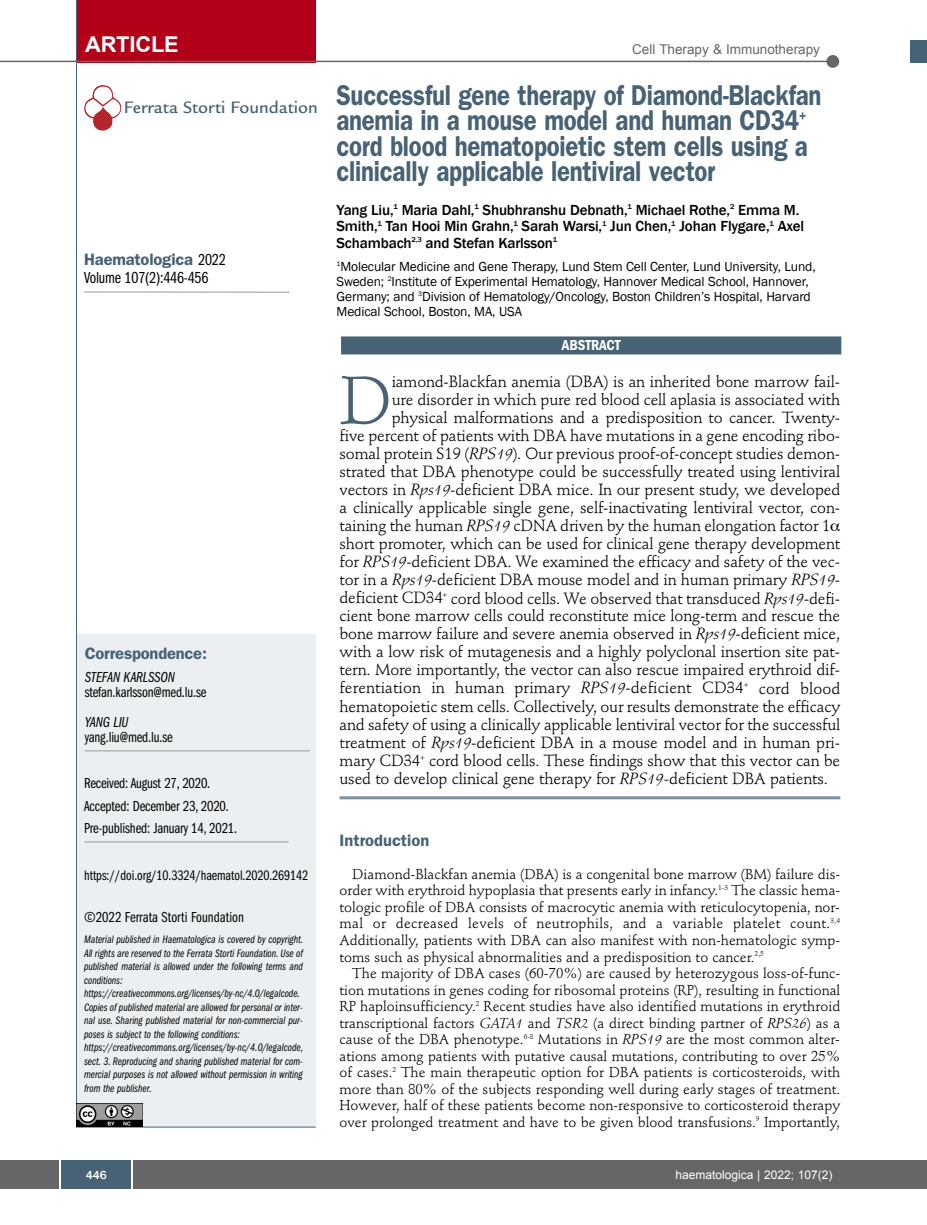
<style>
.page{position:relative;width:927px;height:1225px;background:#fff}
.page>*{position:absolute;margin:0;border:0;box-sizing:border-box;transform-origin:0 0}
.t1{font:66.45px "Stempel Schneidler";color:#466274}
.t2{font:600 28.8px/25.5px "Franklin Gothic";letter-spacing:-.01em;color:#466274;scale:.83 1}
.t3{font:700 21.75px "Arial";letter-spacing:-.01em;color:#fff}
.t4{font:500 18px "Legacy Sans";color:#466274}
.t5{font:600 16.5px "Franklin Gothic";letter-spacing:-.01em;color:#466274}
.t6{font:16.5px "Franklin Gothic Book Cmpr";letter-spacing:-.01em;color:#000}
.t7{font:16.05px "Stempel Schneidler";letter-spacing:-.01em;color:#000}
.t8{font:500 15px/16.5px "Franklin Gothic";letter-spacing:-.01em;color:#000}
.t9{font:15px/22.5px "Franklin Gothic Book Cmpr";letter-spacing:-.01em;color:#000}
.t10{font:15px "Franklin Gothic Book Cmpr Ital";letter-spacing:-.01em;color:#000}
.t11{font:600 condensed 15px "Franklin Gothic";letter-spacing:-.005em;color:#fff}
.t12{font:14.25px/16.5px "Stempel Schneidler";color:#000;text-align:justify}
.t13{font:14.25px "Franklin Gothic Book Cmpr";letter-spacing:-.005em;color:#000}
.t14{font:13.5px/15px "Franklin Gothic";letter-spacing:-.01em;color:#000}
.t15{font:13.5px "Arial";color:#666}
.t16{font:12px "Arial";color:#fff}
.t17{font:500 12px "Franklin Gothic";color:#fff}
.t18{font:11.25px/13.5px "Franklin Gothic Book Cmpr Ital";color:#000}
.s1{font-family:"Franklin Gothic Book Cmpr";font-weight:400;color:#000}
.s2{font-style:italic}
</style>
<div class="page">
<div style="left:911px;top:40px;width:16px;height:22px;background:#466274"></div>
<div style="left:910px;top:1160px;width:17px;height:28px;background:#666"></div>
<div style="left:0;top:1160px;width:910px;height:28px;background:#666"></div>
<div style="left:61px;top:1160px;width:71px;height:28px;background:#466274"></div>
<svg style="left:60px;top:1160px;width:1px;height:28px"></svg>
<svg style="left:132px;top:1160px;width:1px;height:28px"></svg>
<div style="left:77px;top:635px;width:239px;height:492px;background:#eceff1"></div>
<hr style="left:84px;top:841px;width:204px;height:1px;background:#999">
<hr style="left:85px;top:750px;width:225px;height:1px;background:#999">
<hr style="left:76px;top:1126px;width:240px;height:1px;background:#466274">
<hr style="left:84px;top:292px;width:206px;height:1px;background:#999">
<div style="left:77px;top:0;width:239px;height:62px;background:#b10017"></div>
<hr style="left:0;top:61px;width:830px;height:1px;background:#666">
<div style="left:826px;top:55px;width:13px;height:13px;background:#666;border-radius:50%"></div>
<hr style="left:76px;top:0;width:1px;height:1126px;background:#466274">
<img style="left:77px;top:1103px;width:65px;height:23px">
<img style="left:84px;top:85px;width:37px;height:46px">
<hr style="left:340px;top:796px;width:500px;height:3px;background:#7d919e">
<div style="left:341px;top:336px;width:500px;height:18px;background:#466274"></div>
<h3 class="t3" style="left:85px;top:32px;width:95px">ARTICLE</h3>
<p class="t15" style="left:632px;top:42px;width:189px">Cell Therapy &amp; Immunotherapy</p>
<p class="t4" style="left:124px;top:101px;width:196px">Ferrata Storti Foundation</p>
<p class="t5" style="left:84px;top:254px;width:143px">Haematologica <span class="s1">2022</span></p>
<p class="t6" style="left:84px;top:272px;width:126px">Volume 107(2):446-456</p>
<p class="t5" style="left:85px;top:647px;width:124px">Correspondence:</p>
<p class="t10" style="left:85px;top:672px;width:92px">STEFAN KARLSSON</p>
<p class="t9" style="left:85px;top:682px;width:123px">stefan.karlsson@med.lu.se</p>
<p class="t10" style="left:85px;top:717px;width:45px">YANG LIU</p>
<p class="t9" style="left:85px;top:727px;width:90px">yang.liu@med.lu.se</p>
<p class="t9" style="left:84px;top:773px;width:155px">Received: August 27, 2020.<br>Accepted: December 23, 2020.<br>Pre-published: January 14, 2021.</p>
<p class="t13" style="left:84px;top:870px;width:226px">https://doi.org/10.3324/haematol.2020.269142</p>
<p class="t9" style="left:84px;top:907px;width:161px">©2022 Ferrata Storti Foundation</p>
<p class="t18" style="left:84px;top:933px;width:221px">Material published in Haematologica is covered by copyright.<br>All rights are reserved to the Ferrata Storti Foundation. Use of published material is allowed under the following terms and conditions: https://creativecommons.org/licenses/by-nc/4.0/legalcode.<br>Copies of published material are allowed for personal or inter&shy;nal use. Sharing published material for non-commercial pur&shy;poses is subject to the following conditions: https://creativecommons.org/licenses/by-nc/4.0/legalcode, sect. 3. Reproducing and sharing published material for com&shy;mercial purposes is not allowed without permission in writing from the publisher.</p>
<h2 class="t2" style="left:336px;top:84px;width:586px">Successful gene therapy of Diamond-Blackfan anemia in a mouse model and human CD34<sup>+ </sup>cord blood hematopoietic stem cells using a clinically applicable lentiviral vector</h2>
<p class="t8" style="left:337px;top:201px;width:469px">Yang Liu,<sup>1</sup> Maria Dahl,<sup>1</sup> Shubhranshu Debnath,<sup>1</sup> Michael Rothe,<sup>2</sup> Emma M.<br>Smith,<sup>1</sup> Tan Hooi Min Grahn,<sup>1</sup> Sarah Warsi,<sup>1</sup> Jun Chen,<sup>1</sup> Johan Flygare,<sup>1</sup> Axel<br>Schambach<sup>2,3</sup> and Stefan Karlsson<sup>1</sup></p>
<p class="t14" style="left:337px;top:259px;width:481px"><sup>1</sup>Molecular Medicine and Gene Therapy, Lund Stem Cell Center, Lund University, Lund, Sweden; <sup>2</sup>Institute of Experimental Hematology, Hannover Medical School, Hannover, Germany; and <sup>3</sup>Division of Hematology/Oncology, Boston Children’s Hospital, Harvard Medical School, Boston, MA, USA</p>
<p class="t11" style="left:562px;top:340px;width:60px">ABSTRACT</p>
<h1 class="t1" style="left:340px;top:373px;width:54px">D</h1>
<p class="t7" style="left:392px;top:375px;width:450px">iamond-Blackfan anemia (DBA) is an inherited bone marrow fail-</p>
<p class="t7" style="left:392px;top:393px;width:450px">ure disorder in which pure red blood cell aplasia is associated with</p>
<p class="t7" style="left:392px;top:411px;width:450px">physical malformations and a predisposition to cancer. Twenty-</p>
<p class="t7" style="left:340px;top:429px;width:502px">five percent of patients with DBA have mutations in a gene encoding ribo-</p>
<p class="t7" style="left:340px;top:447px;width:502px">somal protein S19 (<span class="s2">RPS19</span>). Our previous proof-of-concept studies demon-</p>
<p class="t7" style="left:340px;top:465px;width:502px">strated that DBA phenotype could be successfully treated using lentiviral</p>
<p class="t7" style="left:340px;top:483px;width:502px">vectors in <span class="s2">Rps19</span>-deficient DBA mice. In our present study, we developed</p>
<p class="t7" style="left:340px;top:501px;width:502px">a clinically applicable single gene, self-inactivating lentiviral vector, con-</p>
<p class="t7" style="left:340px;top:519px;width:492px">taining the human <span class="s2">RPS19</span> cDNA driven by the human elongation factor 1</p>
<p class="t7" style="left:340px;top:537px;width:502px">short promoter, which can be used for clinical gene therapy development</p>
<p class="t7" style="left:340px;top:555px;width:502px">for <span class="s2">RPS19</span>-deficient DBA. We examined the efficacy and safety of the vec-</p>
<p class="t7" style="left:340px;top:573px;width:502px">tor in a <span class="s2">Rps19</span>-deficient DBA mouse model and in human primary <span class="s2">RPS19</span>-</p>
<p class="t7" style="left:340px;top:591px;width:502px">deficient CD34<sup>+</sup> cord blood cells. We observed that transduced <span class="s2">Rps19</span>-defi-</p>
<p class="t7" style="left:340px;top:609px;width:502px">cient bone marrow cells could reconstitute mice long-term and rescue the</p>
<p class="t7" style="left:340px;top:627px;width:502px">bone marrow failure and severe anemia observed in <span class="s2">Rps19</span>-deficient mice,</p>
<p class="t7" style="left:340px;top:645px;width:502px">with a low risk of mutagenesis and a highly polyclonal insertion site pat-</p>
<p class="t7" style="left:340px;top:663px;width:502px">tern. More importantly, the vector can also rescue impaired erythroid dif-</p>
<p class="t7" style="left:340px;top:681px;width:502px">ferentiation in human primary <span class="s2">RPS19</span>-deficient CD34<sup>+</sup> cord blood</p>
<p class="t7" style="left:340px;top:699px;width:502px">hematopoietic stem cells. Collectively, our results demonstrate the efficacy</p>
<p class="t7" style="left:340px;top:717px;width:502px">and safety of using a clinically applicable lentiviral vector for the successful</p>
<p class="t7" style="left:340px;top:735px;width:502px">treatment of <span class="s2">Rps19</span>-deficient DBA in a mouse model and in human pri-</p>
<p class="t7" style="left:340px;top:753px;width:502px">mary CD34<sup>+</sup> cord blood cells. These findings show that this vector can be</p>
<p class="t7" style="left:340px;top:771px;width:490px">used to develop clinical gene therapy for <span class="s2">RPS19-</span>deficient DBA patients.</p>
<p class="t5" style="left:340px;top:834px;width:91px">Introduction</p>
<p class="t12" style="left:340px;top:867px;width:502px;text-indent:13px">Diamond-Blackfan anemia (DBA) is a congenital bone marrow (BM) failure dis&shy;order with erythroid hypoplasia that presents early in infancy.<sup>1-3</sup> The classic hema&shy;tologic profile of DBA consists of macrocytic anemia with reticulocytopenia, nor&shy;mal or decreased levels of neutrophils, and a variable platelet count.<sup>3,4<br></sup>Additionally, patients with DBA can also manifest with non-hematologic symp&shy;toms such as physical abnormalities and a predisposition to cancer.<sup>2,5</sup></p>
<p class="t12" style="left:340px;top:966px;width:502px;text-indent:13px">The majority of DBA cases (60-70%) are caused by heterozygous loss-of-func&shy;tion mutations in genes coding for ribosomal proteins (RP), resulting in functional RP haploinsufficiency.<sup>2</sup> Recent studies have also identified mutations in erythroid transcriptional factors <span class="s2">GATA1</span> and <span class="s2">TSR2</span> (a direct binding partner of <span class="s2">RPS26</span>) as a cause of the DBA phenotype.<sup>6-8</sup> Mutations in <span class="s2">RPS19</span> are the most common alter&shy;ations among patients with putative causal mutations, contributing to over 25% of cases.<sup>2</sup> The main therapeutic option for DBA patients is corticosteroids, with more than 80% of the subjects responding well during early stages of treatment.<br>However, half of these patients become non-responsive to corticosteroid therapy over prolonged treatment and have to be given blood transfusions.<sup>9</sup> Importantly,</p>
<p class="t17" style="left:86px;top:1167px;width:23px">446</p>
<p class="t16" style="left:676px;top:1167px;width:158px">haematologica | 2022; 107(2)</p>
</div>
